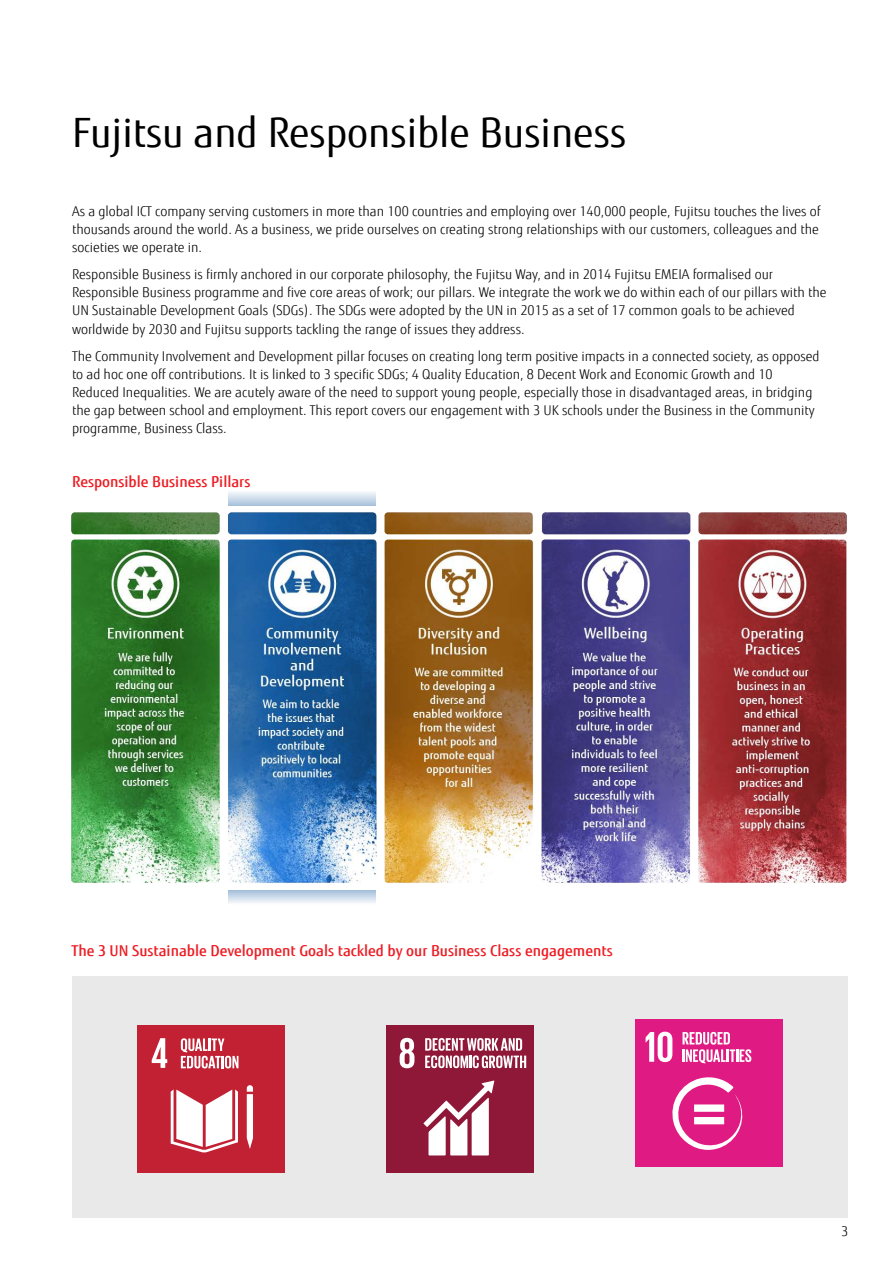
<style>
.page{position:relative;width:893px;height:1263px;background:#fff}
.page>*{position:absolute;margin:0;border:0;box-sizing:border-box;transform-origin:0 0}
.t1{font:40.5px "Fujitsu Sans";color:#000}
.t2{font:500 15px "Fujitsu Sans";color:#ed1d24}
.t3{font:300 13.5px/18px "Fujitsu Sans";color:#000}
</style>
<div class="page">
<div style="left:228px;top:482px;width:148px;height:24px;background:linear-gradient(to bottom,#fff,#b3c9e0)"></div>
<svg style="left:228px;top:890px;width:148px;height:13px"></svg>
<div style="left:72px;top:976px;width:776px;height:241px;background:#e9e9ea"></div>
<img style="left:71px;top:512px;width:776px;height:371px">
<div style="left:137px;top:1026px;width:148px;height:147px;background:#c22033"></div>
<svg style="left:171px;top:1089px;width:67px;height:63px"></svg>
<svg style="left:247px;top:1085px;width:6px;height:64px"></svg>
<svg style="left:152px;top:1038px;width:15px;height:30px"></svg>
<svg style="left:181px;top:1038px;width:57px;height:30px"></svg>
<div style="left:386px;top:1026px;width:147px;height:147px;background:#8f1838"></div>
<svg style="left:423px;top:1080px;width:71px;height:75px"></svg>
<svg style="left:400px;top:1038px;width:14px;height:30px"></svg>
<svg style="left:425px;top:1038px;width:101px;height:30px"></svg>
<div style="left:635px;top:1020px;width:147px;height:147px;background:#e01a83"></div>
<svg style="left:672px;top:1077px;width:71px;height:73px"></svg>
<div style="left:694px;top:1104px;width:30px;height:8px;background:#fff"></div>
<svg style="left:646px;top:1032px;width:26px;height:30px"></svg>
<svg style="left:682px;top:1032px;width:69px;height:31px"></svg>
<h1 class="t1" style="left:72px;top:108px;width:556px">Fujitsu and Responsible Business</h1>
<p class="t3" style="left:72px;top:203px;width:750px">As a global ICT company serving customers in more than 100 countries and employing over 140,000 people, Fujitsu touches the lives of thousands around the world. As a business, we pride ourselves on creating strong relationships with our customers, colleagues and the societies we operate in.</p>
<p class="t3" style="left:72px;top:266px;width:756px">Responsible Business is firmly anchored in our corporate philosophy, the Fujitsu Way, and in 2014 Fujitsu EMEIA formalised our Responsible Business programme and five core areas of work; our pillars. We integrate the work we do within each of our pillars with the UN Sustainable Development Goals (SDGs). The SDGs were adopted by the UN in 2015 as a set of 17 common goals to be achieved worldwide by 2030 and Fujitsu supports tackling the range of issues they address.</p>
<p class="t3" style="left:72px;top:347px;width:749px">The Community Involvement and Development pillar focuses on creating long term positive impacts in a connected society, as opposed to ad hoc one off contributions. It is linked to 3 specific SDGs; 4 Quality Education, 8 Decent Work and Economic Growth and 10<br>Reduced Inequalities. We are acutely aware of the need to support young people, especially those in disadvantaged areas, in bridging the gap between school and employment. This report covers our engagement with 3 UK schools under the Business in the Community programme, Business Class.</p>
<p class="t2" style="left:72px;top:472px;width:180px">Responsible Business Pillars</p>
<p class="t2" style="left:71px;top:942px;width:543px">The 3 UN Sustainable Development Goals tackled by our Business Class engagements</p>
<p class="t3" style="left:841px;top:1223px;width:9px">3</p>
</div>
